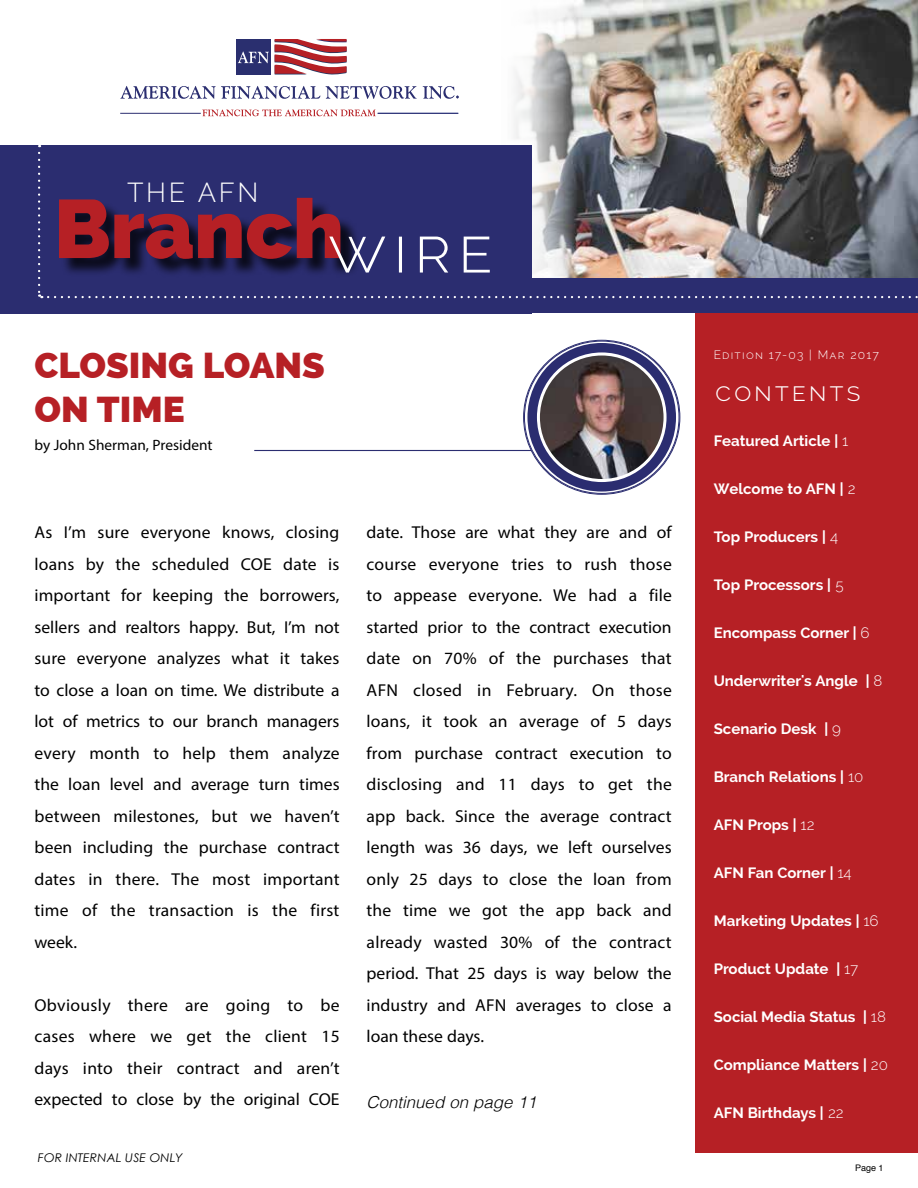
<style>
.page{position:relative;width:918px;height:1188px;background:#fff}
.page>*{position:absolute;margin:0;border:0;box-sizing:border-box;transform-origin:0 0}
.t1{font:800 36px/43.5px "Raleway";color:#b62025}
.t2{font:300 27px "Raleway";letter-spacing:.1em;color:#fff}
.t3{font:17.25px/31.5px "Myriad Pro";letter-spacing:.005em;color:#000;text-align:justify}
.t4{font:italic 300 16.5px "Helvetica";color:#000}
.t5{font:700 15px "Raleway";color:#fff}
.t6{font:15px "Myriad Pro";color:#000}
.t7{font:300 12px "Raleway";letter-spacing:.1em;color:#fff}
.t8{font:italic 12px "Century Gothic";letter-spacing:.01em;color:#000}
.t9{font:9px "Helvetica";color:#000}
.s1{font-weight:300}
</style>
<div class="page">
<hr style="left:254px;top:450px;width:277px;height:1px;background:#2b2d70">
<div style="left:696px;top:313px;width:222px;height:840px;background:#b62025"></div>
<img style="left:514px;top:0;width:404px;height:279px">
<div style="left:236px;top:39px;width:35px;height:36px;background:#2a2f6f"></div>
<svg style="left:202px;top:109px;width:174px;height:7px"></svg>
<hr style="left:120px;top:113px;width:81px;height:1px;background:#2b2e70">
<hr style="left:378px;top:113px;width:80px;height:1px;background:#2b2e70">
<svg style="left:238px;top:51px;width:31px;height:12px"></svg>
<svg style="left:275px;top:39px;width:72px;height:36px"></svg>
<svg style="left:120px;top:86px;width:200px;height:13px"></svg>
<svg style="left:326px;top:86px;width:91px;height:13px"></svg>
<svg style="left:423px;top:86px;width:36px;height:13px"></svg>
<div style="left:0;top:145px;width:531px;height:168px;background:#2b2d70"></div>
<div style="left:354px;top:279px;width:564px;height:34px;background:#2b2d70"></div>
<svg style="left:59px;top:198px;width:431px;height:75px"></svg>
<svg style="left:38px;top:153px;width:4px;height:145px"></svg>
<svg style="left:48px;top:296px;width:870px;height:2px"></svg>
<div style="left:527px;top:343px;width:149px;height:149px;background:#2b2d70;border-radius:50%"></div>
<svg style="left:537px;top:352px;width:130px;height:130px"></svg>
<img style="left:540px;top:356px;width:124px;height:123px;border-radius:62px">
<h2 class="t2" style="left:127px;top:177px;width:133px">THE AFN</h2>
<h1 class="t1" style="left:34px;top:344px;width:292px">CLOSING LOANS<br>ON TIME</h1>
<p class="t6" style="left:34px;top:436px;width:180px">by John Sherman, President</p>
<p class="t3" style="left:34px;top:516px;width:307px">As I’m sure everyone knows, closing loans by the scheduled COE date is important for keeping the borrowers, sellers and realtors happy. But, I’m not sure everyone analyzes what it takes to close a loan on time. We distribute a lot of metrics to our branch managers every month to help them analyze the loan level and average turn times between milestones, but we haven’t been including the purchase contract dates in there. The most important time of the transaction is the first week.</p>
<p class="t3" style="left:34px;top:989px;width:307px">Obviously there are going to be cases where we get the client 15 days into their contract and aren’t expected to close by the original COE</p>
<p class="t8" style="left:38px;top:1150px;width:146px">FOR INTERNAL USE ONLY</p>
<p class="t3" style="left:367px;top:516px;width:307px">date. Those are what they are and of course everyone tries to rush those to appease everyone. We had a file started prior to the contract execution date on 70% of the purchases that AFN closed in February. On those loans, it took an average of 5 days from purchase contract execution to disclosing and 11 days to get the app back. Since the average contract length was 36 days, we left ourselves only 25 days to close the loan from the time we got the app back and already wasted 30% of the contract period. That 25 days is way below the industry and AFN averages to close a loan these days.</p>
<p class="t4" style="left:367px;top:1088px;width:171px">Continued on page 11</p>
<p class="t7" style="left:714px;top:347px;width:167px">Edition 17-03 | Mar 2017</p>
<h2 class="t2" style="left:715px;top:376px;width:147px">contents</h2>
<p class="t5" style="left:714px;top:433px;width:136px">Featured Article | <span class="s1">1</span></p>
<p class="t5" style="left:714px;top:481px;width:144px">Welcome to AFN | <span class="s1">2</span></p>
<p class="t5" style="left:714px;top:529px;width:126px">Top Producers | <span class="s1">4</span></p>
<p class="t5" style="left:714px;top:577px;width:131px">Top Processors | <span class="s1">5</span></p>
<p class="t5" style="left:714px;top:625px;width:157px">Encompass Corner | <span class="s1">6</span></p>
<p class="t5" style="left:714px;top:673px;width:170px">Underwriter's Angle | <span class="s1">8</span></p>
<p class="t5" style="left:714px;top:721px;width:129px">Scenario Desk | <span class="s1">9</span></p>
<p class="t5" style="left:714px;top:769px;width:151px">Branch Relations | <span class="s1">10</span></p>
<p class="t5" style="left:714px;top:817px;width:102px">AFN Props | <span class="s1">12</span></p>
<p class="t5" style="left:714px;top:865px;width:139px">AFN Fan Corner | <span class="s1">14</span></p>
<p class="t5" style="left:714px;top:913px;width:166px">Marketing Updates | <span class="s1">16</span></p>
<p class="t5" style="left:714px;top:961px;width:146px">Product Update | <span class="s1">17</span></p>
<p class="t5" style="left:714px;top:1009px;width:174px">Social Media Status | <span class="s1">18</span></p>
<p class="t5" style="left:714px;top:1057px;width:176px">Compliance Matters | <span class="s1">20</span></p>
<p class="t5" style="left:714px;top:1105px;width:132px">AFN Birthdays | <span class="s1">22</span></p>
<p class="t9" style="left:855px;top:1161px;width:30px">Page 1</p>
</div>
